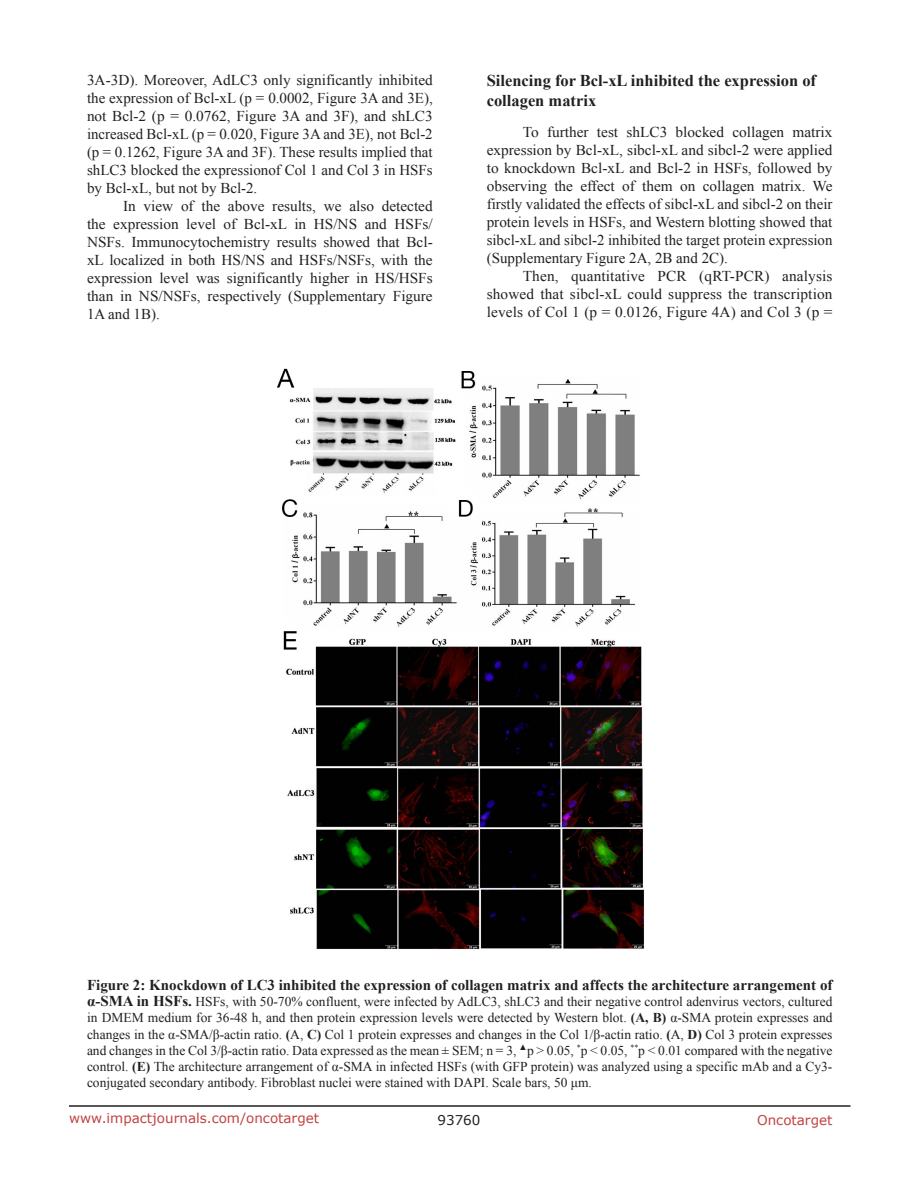
<style>
.page{position:relative;width:918px;height:1188px;background:#fff}
.page>*{position:absolute;margin:0;border:0;box-sizing:border-box;transform-origin:0 0}
.SubHeading{font:700 16.5px/19.8px "Times New Roman";color:#231f20}
.BodyText{font:15px/18px "Times New Roman";color:#231f20;text-align:justify}
.figuretext{font:700 15px "Times New Roman";color:#231f20}
.figuretext-2{font:13.5px/16.2px "Times New Roman";color:#231f20;text-align:justify}
.t1{font:13.5px "Verdana";color:#c24141}
.t2{font:13.5px "Verdana";color:#231f20}
.s1{font-weight:700;font-size:15px}
.s2{font-weight:700}
</style>
<div class="page">
<hr style="left:69px;top:1105px;width:781px;height:2px;background:#231f20">
<img style="left:277px;top:368px;width:367px;height:582px">
<p class="BodyText" style="left:87px;top:71px;width:347px">3A-3D). Moreover, AdLC3 only significantly inhibited the expression of Bcl-xL (p = 0.0002, Figure 3A and 3E), not Bcl-2 (p = 0.0762, Figure 3A and 3F), and shLC3 increased Bcl-xL (p = 0.020, Figure 3A and 3E), not Bcl-2 (p = 0.1262, Figure 3A and 3F). These results implied that shLC3 blocked the expressionof Col 1 and Col 3 in HSFs by Bcl-xL, but not by Bcl-2.</p>
<p class="BodyText" style="left:87px;top:197px;width:347px;text-indent:36px">In view of the above results, we also detected the expression level of Bcl-xL in HS/NS and HSFs/ NSFs. Immunocytochemistry results showed that Bcl&shy;xL localized in both HS/NS and HSFs/NSFs, with the expression level was significantly higher in HS/HSFs than in NS/NSFs, respectively (Supplementary Figure 1A and 1B).</p>
<p class="SubHeading" style="left:487px;top:70px;width:331px">Silencing for Bcl-xL inhibited the expression of collagen matrix</p>
<p class="BodyText" style="left:487px;top:123px;width:347px;text-indent:36px">To further test shLC3 blocked collagen matrix expression by Bcl-xL, sibcl-xL and sibcl-2 were applied to knockdown Bcl-xL and Bcl-2 in HSFs, followed by observing the effect of them on collagen matrix. We firstly validated the effects of sibcl-xL and sibcl-2 on their protein levels in HSFs, and Western blotting showed that sibcl-xL and sibcl-2 inhibited the target protein expression (Supplementary Figure 2A, 2B and 2C).</p>
<p class="BodyText" style="left:487px;top:267px;width:347px;text-indent:36px">Then, quantitative PCR (qRT-PCR) analysis showed that sibcl-xL could suppress the transcription levels of Col 1 (p = 0.0126, Figure 4A) and Col 3 (p =</p>
<p class="figuretext" style="left:87px;top:975px;width:747px">Figure 2: Knockdown of LC3 inhibited the expression of collagen matrix and affects the architecture arrangement of</p>
<p class="figuretext-2" style="left:87px;top:993px;width:747px"><span class="s1">α-SMA in HSFs.</span> HSFs, with 50-70% confluent, were infected by AdLC3, shLC3 and their negative control adenvirus vectors, cultured in DMEM medium for 36-48 h, and then protein expression levels were detected by Western blot. <span class="s2">(A, B)</span> α-SMA protein expresses and changes in the α-SMA/β-actin ratio. <span class="s2">(</span>A, <span class="s2">C)</span> Col 1 protein expresses and changes in the Col 1/β-actin ratio. <span class="s2">(</span>A, <span class="s2">D)</span> Col 3 protein expresses and changes in the Col 3/β-actin ratio. Data expressed as the mean ± SEM; n = 3, <sup>▲</sup>p &gt; 0.05, <sup>*</sup>p &lt; 0.05, <sup>**</sup>p &lt; 0.01 compared with the negative control. <span class="s2">(E)</span> The architecture arrangement of α-SMA in infected HSFs (with GFP protein) was analyzed using a specific mAb and a Cy3- conjugated secondary antibody. Fibroblast nuclei were stained with DAPI. Scale bars, 50 μm.</p>
<p class="t1" style="left:69px;top:1109px;width:252px">www.impactjournals.com/oncotarget</p>
<p class="t2" style="left:438px;top:1111px;width:44px">93760</p>
<p class="t1" style="left:757px;top:1111px;width:77px">Oncotarget</p>
</div>
